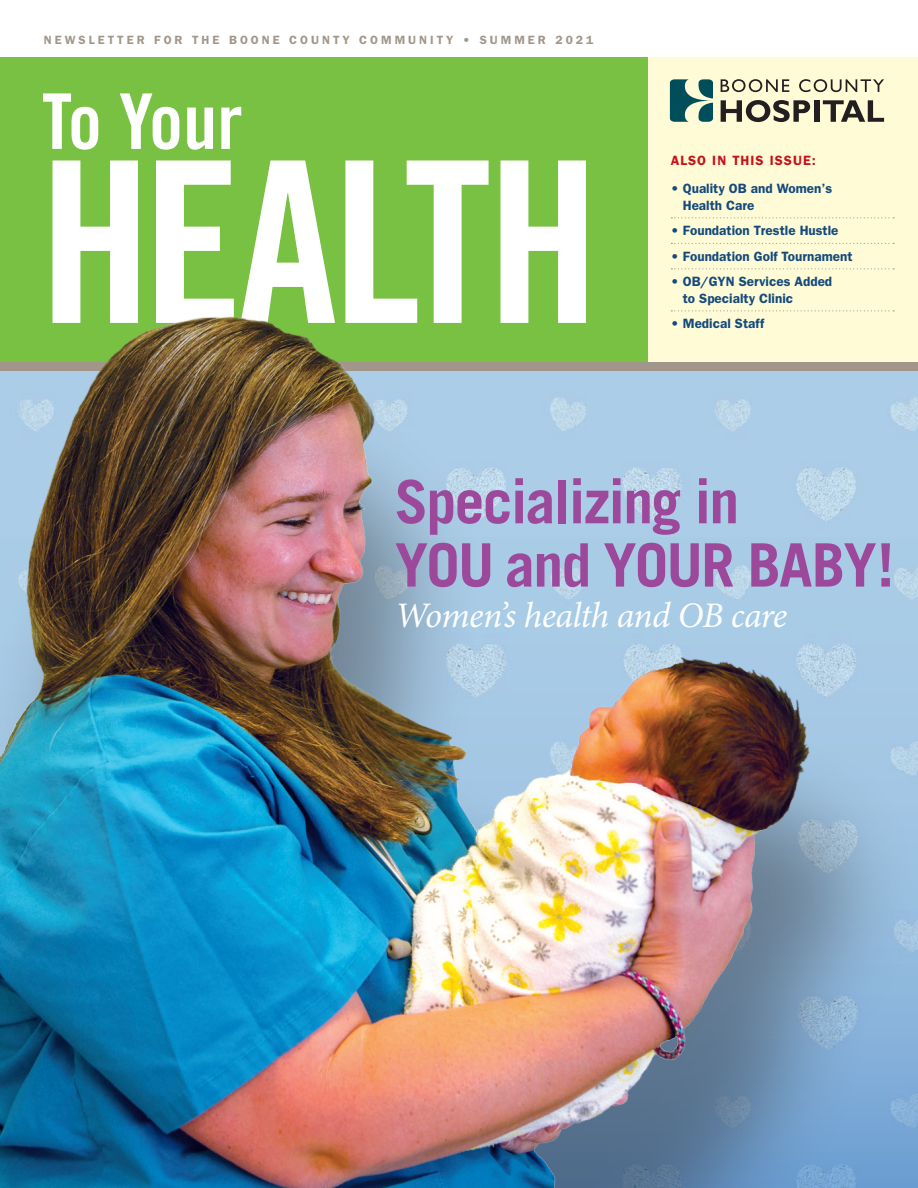
<style>
.page{position:relative;width:918px;height:1188px;background:#fff}
.page>*{position:absolute;margin:0;border:0;box-sizing:border-box;transform-origin:0 0}
.t1{font:225px "Trade Gothic Bold Cond Twenty";letter-spacing:-.02em;color:#fff}
.t2{font:76.8px "Trade Gothic Bold Cond Twenty";letter-spacing:-.025em;color:#fff}
.t3{font:700 60px "Trade Gothic";letter-spacing:-.03em;color:#9d499b}
.t4{font:italic 36px "Minion Pro";letter-spacing:-.02em;color:#fff}
.t5{font:600 13.5px/16.5px "Franklin Gothic";color:#144a7c}
.t6{font:600 13.5px "Franklin Gothic";letter-spacing:.075em;color:#c4121a}
.t7{font:600 12px "Franklin Gothic";letter-spacing:.25em;color:#a19689}
</style>
<div class="page">
<div style="left:0;top:58px;width:648px;height:304px;background:#79c142"></div>
<div style="left:648px;top:58px;width:270px;height:304px;background:#fffbd6"></div>
<svg style="left:671px;top:217px;width:223px;height:1px"></svg>
<svg style="left:671px;top:243px;width:223px;height:1px"></svg>
<svg style="left:671px;top:268px;width:223px;height:1px"></svg>
<svg style="left:835px;top:310px;width:59px;height:1px"></svg>
<svg style="left:721px;top:79px;width:68px;height:13px"></svg>
<svg style="left:799px;top:79px;width:85px;height:13px"></svg>
<svg style="left:721px;top:100px;width:89px;height:22px"></svg>
<div style="left:814px;top:100px;width:5px;height:22px;background:#231f20"></div>
<svg style="left:823px;top:100px;width:61px;height:22px"></svg>
<svg style="left:670px;top:79px;width:43px;height:43px"></svg>
<div style="left:0;top:362px;width:918px;height:9px;background:#a19689"></div>
<div style="left:0;top:382px;width:918px;height:806px;background:#231f20;opacity:.4"></div>
<img style="left:0;top:310px;width:834px;height:878px">
<p class="t7" style="left:44px;top:33px;width:551px">NEWSLETTER FOR THE BOONE COUNTY COMMUNITY • SUMMER 2021</p>
<p class="t2" style="left:42px;top:75px;width:202px">To Your</p>
<p class="t1" style="left:39px;top:106px;width:562px">HEALTH</p>
<p class="t6" style="left:671px;top:152px;width:147px">ALSO IN THIS ISSUE:</p>
<p class="t5" style="left:683px;top:180px;width:151px;text-indent:-12px">• Quality OB and Women’s<br>Health Care</p>
<p class="t5" style="left:671px;top:222px;width:169px">• Foundation Trestle Hustle</p>
<p class="t5" style="left:671px;top:248px;width:183px">• Foundation Golf Tournament</p>
<p class="t5" style="left:683px;top:273px;width:151px;text-indent:-12px">• OB/GYN Services Added to Specialty Clinic</p>
<p class="t5" style="left:671px;top:315px;width:95px">• Medical Staff</p>
<p class="t3" style="left:395px;top:465px;width:346px">Specializing in</p>
<p class="t3" style="left:395px;top:528px;width:501px">YOU and YOUR BABY!</p>
<p class="t4" style="left:395px;top:591px;width:394px">Women’s health and OB care</p>
</div>
